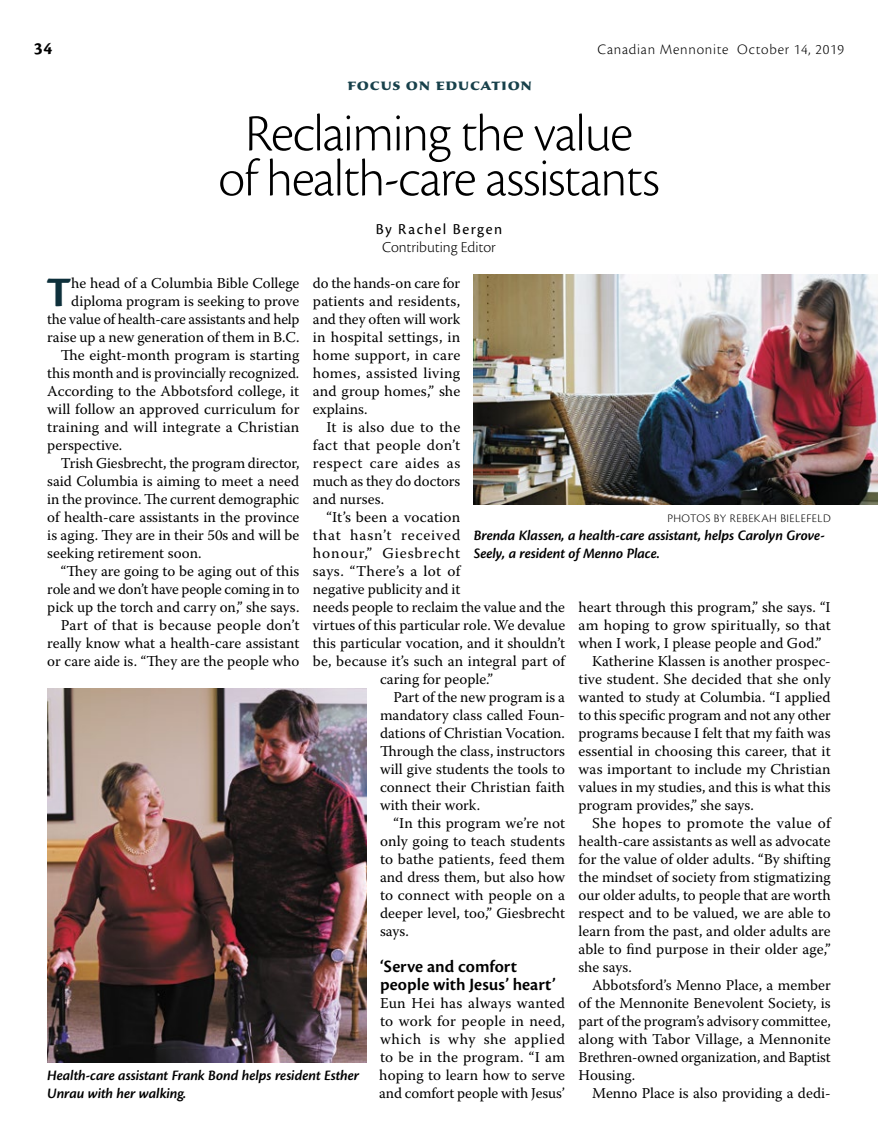
<style>
.page{position:relative;width:878px;height:1148px;background:#fff}
.page>*{position:absolute;margin:0;border:0;box-sizing:border-box;transform-origin:0 0}
.t1{font:300 54px/45px "Cronos Pro";letter-spacing:-.025em;color:#000;text-align:center}
.t2{font:700 43.65px "Cronos Pro";color:#0e303b}
.t3{font:600 18px/18px "Cronos Pro";letter-spacing:.005em;color:#000}
.t4{font:700 18px "Sava Pro";letter-spacing:.035em;color:#18414b}
.t5{font:700 18px "Cronos Pro";color:#000}
.t6{font:300 15.75px "Cronos Pro";letter-spacing:-.005em;color:#000}
.t7{font:15.75px "Cronos Pro";color:#000}
.t8{font:15px/18px "Warnock Pro";color:#000;text-align:justify}
.t9{font:italic 600 15px/18px "Cronos Pro";letter-spacing:-.01em;color:#000}
.t10{font:15px "Warnock Pro";letter-spacing:.025em;color:#000}
.t11{font:300 15px "Cronos Pro";letter-spacing:.05em;color:#000}
.t12{font:15px "Warnock Pro";letter-spacing:.055em;color:#000}
.t13{font:15px "Warnock Pro";letter-spacing:.06em;color:#000}
.t14{font:300 12px "Cronos Pro";letter-spacing:.04em;color:#000}
</style>
<div class="page">
<img style="left:474px;top:274px;width:404px;height:230px">
<img style="left:47px;top:688px;width:319px;height:374px">
<p class="t5" style="left:34px;top:38px;width:20px">34</p>
<p class="t11" style="left:597px;top:41px;width:248px">Canadian Mennonite October 14, 2019</p>
<p class="t4" style="left:347px;top:72px;width:186px">focus on education</p>
<h1 class="t1" style="left:218px;top:111px;width:443px">Reclaiming the value<br>of health-care assistants</h1>
<p class="t7" style="left:376px;top:220px;width:128px">By Rachel Bergen</p>
<p class="t6" style="left:382px;top:238px;width:115px">Contributing Editor</p>
<h2 class="t2" style="left:47px;top:267px;width:26px">T</h2>
<p class="t8" style="left:71px;top:274px;width:230px">he head of a Columbia Bible College</p>
<p class="t8" style="left:313px;top:274px;width:149px">do the hands-on care for patients and residents, and they often will work in hospital settings, in home support, in care homes, assisted living and group homes,” she explains.</p>
<p class="t8" style="left:313px;top:418px;width:149px;text-indent:14px">It is also due to the fact that people don’t respect care aides as much as they do doctors and nurses.</p>
<p class="t8" style="left:326px;top:508px;width:135px">“It’s been a vocation</p>
<p class="t12" style="left:313px;top:526px;width:149px">that hasn’t received</p>
<p class="t13" style="left:313px;top:544px;width:149px">honour,” Giesbrecht</p>
<p class="t10" style="left:313px;top:562px;width:149px">says. “There’s a lot of</p>
<p class="t8" style="left:313px;top:580px;width:149px">negative publicity and it</p>
<p class="t8" style="left:313px;top:598px;width:253px">needs people to reclaim the value and the</p>
<p class="t8" style="left:313px;top:616px;width:254px">virtues of this particular role. We devalue</p>
<p class="t8" style="left:313px;top:634px;width:254px">this particular vocation, and it shouldn’t</p>
<p class="t8" style="left:313px;top:652px;width:254px">be, because it’s such an integral part of</p>
<p class="t8" style="left:380px;top:670px;width:114px">caring for people.”</p>
<p class="t8" style="left:393px;top:688px;width:173px">Part of the new program is a</p>
<p class="t8" style="left:380px;top:706px;width:186px">mandatory class called Foun-</p>
<p class="t8" style="left:380px;top:724px;width:186px">dations of Christian Vocation.</p>
<p class="t8" style="left:380px;top:742px;width:186px">Through the class, instructors</p>
<p class="t8" style="left:380px;top:760px;width:186px">will give students the tools to</p>
<p class="t8" style="left:380px;top:778px;width:186px">connect their Christian faith</p>
<p class="t8" style="left:380px;top:796px;width:102px">with their work.</p>
<p class="t8" style="left:393px;top:814px;width:173px">“In this program we’re not</p>
<p class="t8" style="left:380px;top:832px;width:187px">only going to teach students</p>
<p class="t8" style="left:380px;top:850px;width:186px">to bathe patients, feed them</p>
<p class="t8" style="left:380px;top:868px;width:186px">and dress them, but also how</p>
<p class="t8" style="left:380px;top:886px;width:186px">to connect with people on a</p>
<p class="t8" style="left:380px;top:904px;width:186px">deeper level, too,” Giesbrecht</p>
<p class="t8" style="left:380px;top:922px;width:30px">says.</p>
<p class="t3" style="left:380px;top:958px;width:177px">‘Serve and comfort people with Jesus’ heart’</p>
<p class="t8" style="left:379px;top:994px;width:187px">Eun Hei has always wanted to work for people in need, which is why she applied to be in the program. “I am hoping to learn how to serve and comfort people with Jesus’</p>
<p class="t8" style="left:71px;top:292px;width:230px">diploma program is seeking to prove</p>
<p class="t8" style="left:47px;top:310px;width:253px">the value of health-care assistants and help</p>
<p class="t8" style="left:47px;top:328px;width:254px">raise up a new generation of them in B.C.</p>
<p class="t8" style="left:61px;top:346px;width:240px">The eight-month program is starting</p>
<p class="t8" style="left:47px;top:364px;width:253px">this month and is provincially recognized.</p>
<p class="t8" style="left:47px;top:382px;width:253px">According to the Abbotsford college, it</p>
<p class="t8" style="left:47px;top:400px;width:254px">will follow an approved curriculum for</p>
<p class="t8" style="left:47px;top:418px;width:254px">training and will integrate a Christian</p>
<p class="t8" style="left:47px;top:436px;width:77px">perspective.</p>
<p class="t8" style="left:61px;top:454px;width:240px">Trish Giesbrecht, the program director,</p>
<p class="t8" style="left:47px;top:472px;width:253px">said Columbia is aiming to meet a need</p>
<p class="t8" style="left:47px;top:490px;width:253px">in the province. The current demographic</p>
<p class="t8" style="left:47px;top:508px;width:253px">of health-care assistants in the province</p>
<p class="t8" style="left:47px;top:526px;width:253px">is aging. They are in their 50s and will be</p>
<p class="t8" style="left:47px;top:544px;width:156px">seeking retirement soon.</p>
<p class="t8" style="left:61px;top:562px;width:240px">“They are going to be aging out of this</p>
<p class="t8" style="left:47px;top:580px;width:254px">role and we don’t have people coming in to</p>
<p class="t8" style="left:47px;top:598px;width:254px">pick up the torch and carry on,” she says.</p>
<p class="t8" style="left:61px;top:616px;width:240px">Part of that is because people don’t</p>
<p class="t8" style="left:47px;top:634px;width:254px">really know what a health-care assistant</p>
<p class="t8" style="left:47px;top:652px;width:253px">or care aide is. “They are the people who</p>
<p class="t14" style="left:667px;top:511px;width:165px">PHOTOS BY REBEKAH BIELEFELD</p>
<p class="t9" style="left:474px;top:527px;width:352px">Brenda Klassen, a health-care assistant, helps Carolyn Grove-<br>Seely, a resident of Menno Place.</p>
<p class="t8" style="left:578px;top:598px;width:253px">heart through this program,” she says. “I</p>
<p class="t8" style="left:578px;top:616px;width:254px">am hoping to grow spiritually, so that</p>
<p class="t8" style="left:578px;top:634px;width:244px">when I work, I please people and God.”</p>
<p class="t8" style="left:592px;top:652px;width:240px">Katherine Klassen is another prospec-</p>
<p class="t8" style="left:578px;top:670px;width:254px">tive student. She decided that she only</p>
<p class="t8" style="left:578px;top:688px;width:254px">wanted to study at Columbia. “I applied</p>
<p class="t8" style="left:578px;top:706px;width:253px">to this specific program and not any other</p>
<p class="t8" style="left:578px;top:724px;width:254px">programs because I felt that my faith was</p>
<p class="t8" style="left:578px;top:742px;width:254px">essential in choosing this career, that it</p>
<p class="t8" style="left:578px;top:760px;width:253px">was important to include my Christian</p>
<p class="t8" style="left:578px;top:778px;width:253px">values in my studies, and this is what this</p>
<p class="t8" style="left:578px;top:796px;width:177px">program provides,” she says.</p>
<p class="t10" style="left:592px;top:814px;width:240px">She hopes to promote the value of</p>
<p class="t8" style="left:578px;top:832px;width:253px">health-care assistants as well as advocate</p>
<p class="t8" style="left:578px;top:850px;width:254px">for the value of older adults. “By shifting</p>
<p class="t8" style="left:578px;top:868px;width:253px">the mindset of society from stigmatizing</p>
<p class="t8" style="left:578px;top:886px;width:254px">our older adults, to people that are worth</p>
<p class="t8" style="left:578px;top:904px;width:254px">respect and to be valued, we are able to</p>
<p class="t8" style="left:578px;top:922px;width:254px">learn from the past, and older adults are</p>
<p class="t8" style="left:578px;top:940px;width:253px">able to find purpose in their older age,”</p>
<p class="t8" style="left:578px;top:958px;width:55px">she says.</p>
<p class="t8" style="left:592px;top:976px;width:240px">Abbotsford’s Menno Place, a member</p>
<p class="t8" style="left:578px;top:994px;width:254px">of the Mennonite Benevolent Society, is</p>
<p class="t8" style="left:578px;top:1012px;width:254px">part of the program’s advisory committee,</p>
<p class="t8" style="left:578px;top:1030px;width:253px">along with Tabor Village, a Mennonite</p>
<p class="t8" style="left:578px;top:1048px;width:254px">Brethren-owned organization, and Baptist</p>
<p class="t8" style="left:578px;top:1066px;width:58px">Housing.</p>
<p class="t8" style="left:592px;top:1084px;width:240px">Menno Place is also providing a dedi-</p>
<p class="t9" style="left:47px;top:1067px;width:313px">Health-care assistant Frank Bond helps resident Esther<br>Unrau with her walking.</p>
</div>
